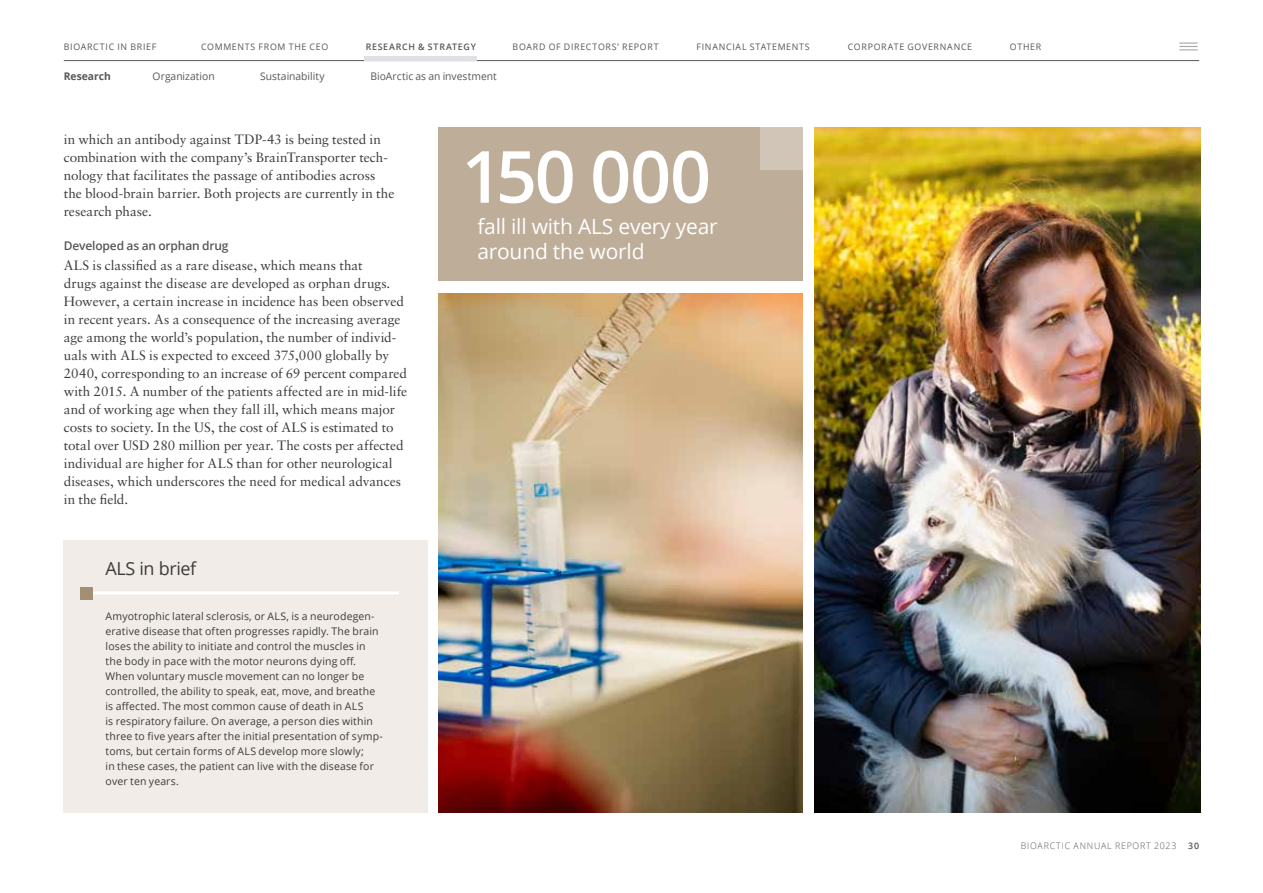
<style>
.page{position:relative;width:1263px;height:893px;background:#fff}
.page>*{position:absolute;margin:0;border:0;box-sizing:border-box;transform-origin:0 0}
.t1{font:600 72px "Open Sans";letter-spacing:-.025em;color:#fff}
.t2{font:21px/25.2px "Open Sans";letter-spacing:-.01em;color:#fff}
.t3{font:18px "Open Sans";letter-spacing:-.02em;color:#3c3c3b}
.t4{font:13.5px/18px "Sabon LT Std";color:#3c3c3b}
.t5{font:600 12px "Open Sans";letter-spacing:-.015em;color:#575756}
.t6{font:10.5px/15px "Open Sans";letter-spacing:.01em;color:#3c3c3b}
.t7{font:10.5px "Open Sans";color:#575756}
.t8{font:700 10.5px "Open Sans";color:#575756}
.t9{font:9px "Open Sans";letter-spacing:.08em;color:#575756}
.t10{font:300 9px "Open Sans";letter-spacing:.09em;color:#575756}
.t11{font:600 9px "Open Sans";letter-spacing:.085em;color:#575756}
</style>
<div class="page">
<hr style="left:64px;top:60px;width:1135px;height:1px;background:#575756">
<svg style="left:1180px;top:43px;width:17px;height:7px"></svg>
<hr style="left:364px;top:56px;width:112px;height:4px;background:#e0e0e4">
<img style="left:815px;top:128px;width:385px;height:684px">
<img style="left:438px;top:293px;width:364px;height:519px">
<div style="left:439px;top:128px;width:364px;height:153px;background:#bead99"></div>
<div style="left:760px;top:128px;width:43px;height:42px;background:#d1c5b7"></div>
<div style="left:64px;top:540px;width:364px;height:272px;background:#f1ece8"></div>
<hr style="left:91px;top:591px;width:308px;height:3px;background:#fff">
<div style="left:80px;top:587px;width:13px;height:13px;background:#a58f74"></div>
<p class="t9" style="left:64px;top:41px;width:94px">BIOARCTIC IN BRIEF</p>
<p class="t9" style="left:201px;top:41px;width:129px">COMMENTS FROM THE CEO</p>
<p class="t11" style="left:366px;top:41px;width:112px">RESEARCH &amp; STRATEGY</p>
<p class="t9" style="left:513px;top:41px;width:147px">BOARD OF DIRECTORS’ REPORT</p>
<p class="t9" style="left:696px;top:41px;width:115px">FINANCIAL STATEMENTS</p>
<p class="t9" style="left:848px;top:41px;width:126px">CORPORATE GOVERNANCE</p>
<p class="t9" style="left:1010px;top:41px;width:33px">OTHER</p>
<p class="t8" style="left:64px;top:69px;width:48px">Research</p>
<p class="t7" style="left:153px;top:69px;width:64px">Organization</p>
<p class="t7" style="left:260px;top:69px;width:66px">Sustainability</p>
<p class="t7" style="left:370px;top:69px;width:128px">BioArctic as an investment</p>
<p class="t4" style="left:64px;top:130px;width:332px">in which an antibody against TDP-43 is being tested in combination with the company’s BrainTransporter tech&shy;nology that facilitates the passage of antibodies across the blood-brain barrier. Both projects are currently in the research phase.</p>
<p class="t5" style="left:64px;top:237px;width:166px">Developed as an orphan drug</p>
<p class="t4" style="left:64px;top:256px;width:345px">ALS is classified as a rare disease, which means that<br>drugs against the disease are developed as orphan drugs.<br>However, a certain increase in incidence has been observed in recent years. As a consequence of the increasing average age among the world’s population, the number of individ&shy;uals with ALS is expected to exceed 375,000 globally by 2040, corresponding to an increase of 69 percent compared with 2015. A number of the patients affected are in mid-life and of working age when they fall ill, which means major costs to society. In the US, the cost of ALS is estimated to total over USD 280 million per year. The costs per affected individual are higher for ALS than for other neurological diseases, which underscores the need for medical advances in the field.</p>
<h3 class="t3" style="left:106px;top:556px;width:92px">ALS in brief</h3>
<p class="t6" style="left:106px;top:609px;width:279px">Amyotrophic lateral sclerosis, or ALS, is a neurodegen&shy;erative disease that often progresses rapidly. The brain loses the ability to initiate and control the muscles in the body in pace with the motor neurons dying off.<br>When voluntary muscle movement can no longer be controlled, the ability to speak, eat, move, and breathe is affected. The most common cause of death in ALS<br>is respiratory failure. On average, a person dies within three to five years after the initial presentation of symp&shy;toms, but certain forms of ALS develop more slowly;<br>in these cases, the patient can live with the disease for over ten years.</p>
<h1 class="t1" style="left:461px;top:127px;width:251px">150 000</h1>
<h2 class="t2" style="left:477px;top:213px;width:242px">fall ill with ALS every year around the world</h2>
<p class="t10" style="left:1021px;top:839px;width:157px">BIOARCTIC ANNUAL REPORT 2023</p>
<p class="t11" style="left:1188px;top:839px;width:12px">30</p>
</div>
